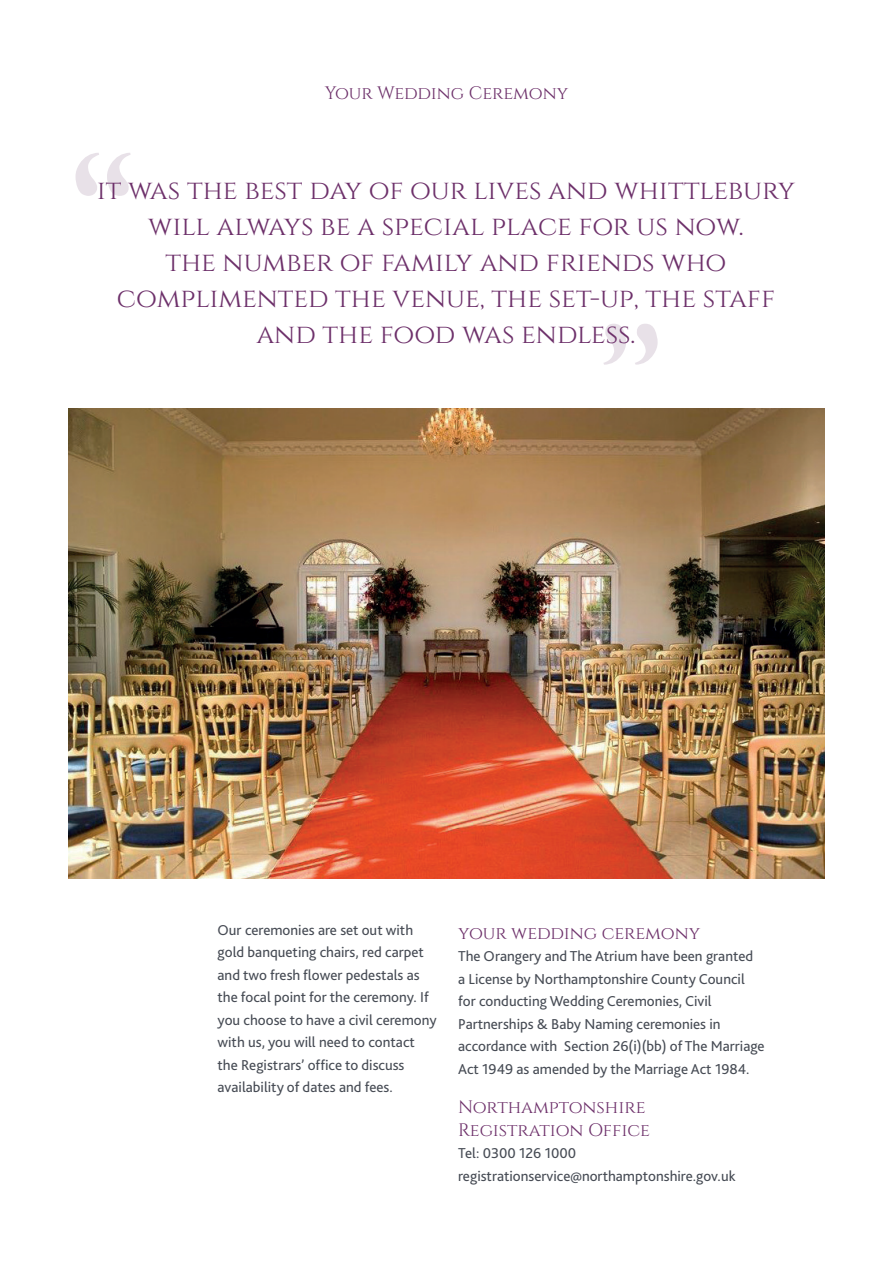
<style>
.page{position:relative;width:893px;height:1263px;background:#fff}
.page>*{position:absolute;margin:0;border:0;box-sizing:border-box;transform-origin:0 0}
.t1{font:225px "Cinzel";color:#e8e1e8}
.t2{font:27px/36px "Cinzel";color:#6d306a;text-align:center}
.t3{font:18px/22.5px "Cinzel";color:#6d306a}
.t4{font:15px/22.5px "Bliss 2";color:#464b54}
</style>
<div class="page">
<img style="left:68px;top:408px;width:757px;height:470px">
<p class="t3" style="left:325px;top:81px;width:245px">Your Wedding Ceremony</p>
<h1 class="t1" style="left:65px;top:123px;width:78px">“</h1>
<h2 class="t2" style="left:97px;top:172px;width:700px">it was the best day of our lives and whittlebury will always be a special place for us now.<br>the number of family and friends who complimented the venue, the set-up, the staff and the food was endless.</h2>
<h1 class="t1" style="left:592px;top:293px;width:78px">”</h1>
<p class="t4" style="left:218px;top:918px;width:221px">Our ceremonies are set out with gold banqueting chairs, red carpet and two fresh flower pedestals as the focal point for the ceremony. If you choose to have a civil ceremony with us, you will need to contact the Registrars’ office to discuss availability of dates and fees.</p>
<p class="t3" style="left:458px;top:921px;width:244px">your wedding ceremony</p>
<p class="t4" style="left:458px;top:944px;width:308px">The Orangery and The Atrium have been granted<br>a License by Northamptonshire County Council for conducting Wedding Ceremonies, Civil Partnerships &amp; Baby Naming ceremonies in accordance with Section 26(i)(bb) of The Marriage Act 1949 as amended by the Marriage Act 1984.</p>
<p class="t3" style="left:458px;top:1096px;width:193px">Northamptonshire<br>Registration Office</p>
<p class="t4" style="left:458px;top:1141px;width:279px">Tel: 0300 126 1000 registrationservice@northamptonshire.gov.uk</p>
</div>
